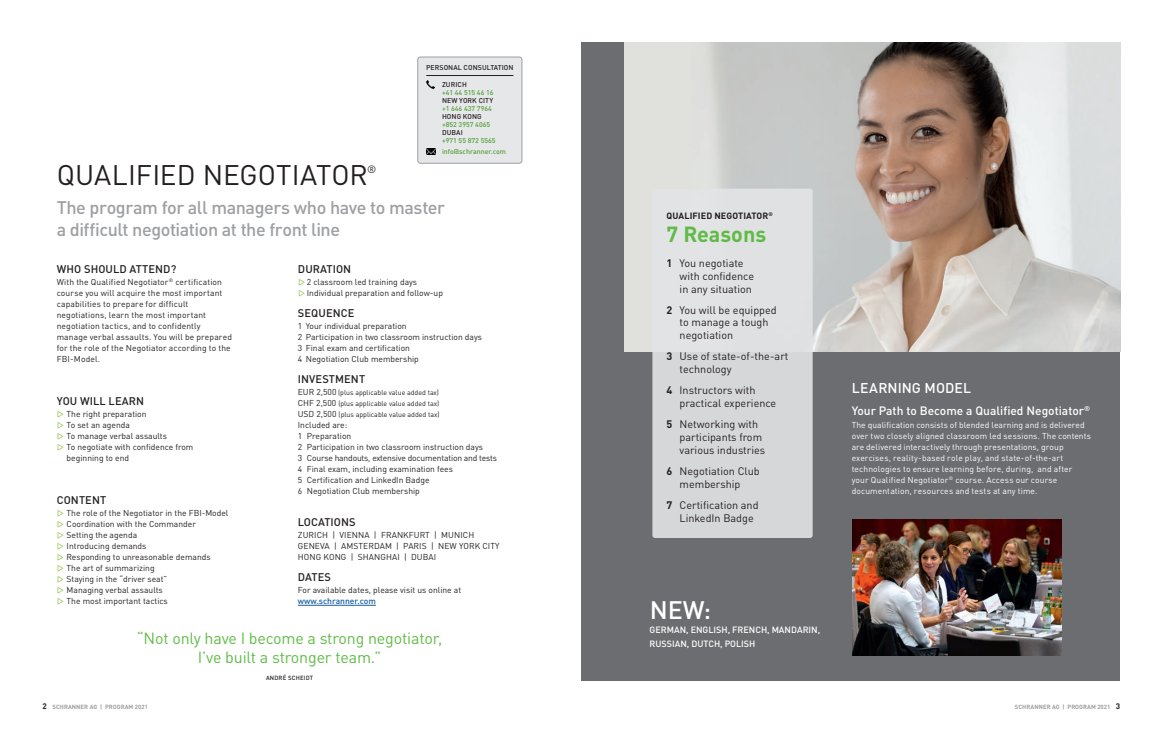
<style>
.page{position:relative;width:1163px;height:738px;background:#fff}
.page>*{position:absolute;margin:0;border:0;box-sizing:border-box;transform-origin:0 0}
.t1{font:28px "DINOT";color:#231f20}
.t2{font:500 25px "DINOT";color:#fff}
.t3{font:700 21.6px "DINOT";color:#60bb46}
.t4{font:500 18px/21.6px "DINOT";letter-spacing:-.025em;color:#9d9fa2}
.t5{font:16px/19px "DINOT";letter-spacing:-.01em;color:#60bb46;text-align:center}
.t6{font:500 14px "DINOT";letter-spacing:.005em;color:#fff}
.t7{font:500 12px "DINOT";color:#fff}
.t8{font:500 11px "DINOT";letter-spacing:.01em;color:#231f20}
.t9{font:10.8px/13px "DINOT";color:#231f20}
.t10{font:10.5px "DINOT";color:#231f20}
.t11{font:500 9px/14px "DINOT";color:#fff}
.t12{font:700 9px "DINOT";letter-spacing:.01em;color:#231f20}
.t13{font:8.5px/11px "DINOT";color:#231f20}
.t14{font:8.5px/11px "DINOT";letter-spacing:.01em;color:#fff}
.t15{font:500 8.5px "DINOT";color:#175d9e}
.t16{font:7px/11px "DINOT";color:#231f20;text-align:justify}
.t17{font:500 7px/11px "DINOT";color:#56a03d}
.t18{font:500 7px "DINOT";letter-spacing:.01em;color:#231f20}
.t19{font:700 6px "DINOT";letter-spacing:.01em;color:#9d9fa2}
.t20{font:500 6px "DINOT";letter-spacing:.03em;color:#231f20}
.s1{font-family:"Netto Icons OT";color:#8bbd3f}
.s2{font-size:8.5px}
.s3{font-weight:700}
.s4{font-size:8px;color:#231f20}
</style>
<div class="page">
<div style="left:581px;top:43px;width:539px;height:637px;background:#6c6d70"></div>
<img style="left:624px;top:43px;width:496px;height:308px">
<img style="left:852px;top:519px;width:209px;height:136px">
<div style="left:652px;top:188px;width:160px;height:349px;background:#d6d7d9;border-radius:3px"></div>
<hr style="left:298px;top:604px;width:78px;height:1px;background:#175d9e">
<div style="left:417px;top:57px;width:105px;height:106px;background:#e6e7e9;border-radius:3px"></div>
<div style="left:417px;top:57px;width:105px;height:106px;border:1px solid #9d9fa2;border-radius:3px"></div>
<svg style="left:426px;top:148px;width:9px;height:6px"></svg>
<svg style="left:426px;top:80px;width:8px;height:8px"></svg>
<hr style="left:426px;top:75px;width:87px;height:1px;background:#231f20">
<h1 class="t1" style="left:57px;top:153px;width:312px">QUALIFIED NEGOTIATOR</h1>
<p class="t10" style="left:367px;top:161px;width:11px">®</p>
<p class="t18" style="left:426px;top:62px;width:89px">PERSONAL CONSULTATION</p>
<p class="t18" style="left:442px;top:79px;width:26px">ZURICH</p>
<p class="t17" style="left:442px;top:86px;width:53px">+41 44 515 46 16</p>
<p class="t18" style="left:442px;top:95px;width:53px">NEW YORK CITY</p>
<p class="t17" style="left:442px;top:102px;width:51px">+1 646 437 7964</p>
<p class="t18" style="left:442px;top:111px;width:41px">HONG KONG</p>
<p class="t17" style="left:442px;top:118px;width:50px">+852 3957 4065</p>
<p class="t18" style="left:442px;top:127px;width:22px">DUBAI</p>
<p class="t17" style="left:442px;top:134px;width:66px">+971 55 872 5565 info@schranner.com</p>
<h3 class="t4" style="left:57px;top:195px;width:390px">The program for all managers who have to master a difficult negotiation at the front line</h3>
<p class="t8" style="left:57px;top:260px;width:121px">WHO SHOULD ATTEND?</p>
<p class="t13" style="left:57px;top:275px;width:177px">With the Qualified Negotiator<sup>®</sup> certification course you will acquire the most important capabilities to prepare for difficult negotiations, learn the most important negotiation tactics, and to confidently manage verbal assaults. You will be prepared for the role of the Negotiator according to the FBI-Model.</p>
<p class="t8" style="left:57px;top:392px;width:89px">YOU WILL LEARN</p>
<p class="t13" style="left:55px;top:407px;width:93px"><span class="s1">&gt;</span>The right preparation</p>
<p class="t13" style="left:55px;top:418px;width:77px"><span class="s1">&gt;</span>To set an agenda</p>
<p class="t13" style="left:55px;top:429px;width:114px"><span class="s1">&gt;</span>To manage verbal assaults</p>
<p class="t13" style="left:55px;top:440px;width:140px"><span class="s1">&gt;</span>To negotiate with confidence from</p>
<p class="t13" style="left:67px;top:451px;width:64px">beginning to end</p>
<p class="t8" style="left:57px;top:491px;width:51px">CONTENT</p>
<p class="t13" style="left:55px;top:506px;width:175px"><span class="s1">&gt;</span>The role of the Negotiator in the FBI-Model <span class="s1">&gt;</span>Coordination with the Commander <span class="s1">&gt;</span>Setting the agenda<br><span class="s1">&gt;</span>Introducing demands<br><span class="s1">&gt;</span>Responding to unreasonable demands <span class="s1">&gt;</span>The art of summarizing<br><span class="s1">&gt;</span>Staying in the “driver seat”<br><span class="s1">&gt;</span>Managing verbal assaults<br><span class="s1">&gt;</span>The most important tactics</p>
<p class="t8" style="left:298px;top:260px;width:55px">DURATION</p>
<p class="t13" style="left:296px;top:275px;width:149px"><span class="s1">&gt;</span>2 classroom led training days <span class="s1">&gt;</span>Individual preparation and follow-up</p>
<p class="t8" style="left:298px;top:304px;width:58px">SEQUENCE</p>
<p class="t13" style="left:298px;top:319px;width:186px">1 Your individual preparation<br>2 Participation in two classroom instruction days 3 Final exam and certification<br>4 Negotiation Club membership</p>
<p class="t8" style="left:298px;top:370px;width:69px">INVESTMENT</p>
<p class="t16" style="left:298px;top:386px;width:143px"><span class="s2">EUR 2,500</span> (plus applicable value added tax)<br><span class="s2">CHF 2,500</span> (plus applicable value added tax)<br><span class="s2">USD 2,500</span> (plus applicable value added tax)</p>
<p class="t13" style="left:298px;top:418px;width:201px">Included are:<br>1 Preparation<br>2 Participation in two classroom instruction days<br>3 Course handouts, extensive documentation and tests 4 Final exam, including examination fees<br>5 Certification and LinkedIn Badge<br>6 Negotiation Club membership</p>
<p class="t8" style="left:298px;top:513px;width:59px">LOCATIONS</p>
<p class="t13" style="left:298px;top:528px;width:203px">ZURICH | VIENNA | FRANKFURT | MUNICH<br>GENEVA | AMSTERDAM | PARIS | NEW YORK CITY<br>HONG KONG | SHANGHAI | DUBAI</p>
<p class="t8" style="left:298px;top:568px;width:35px">DATES</p>
<p class="t13" style="left:298px;top:583px;width:165px">For available dates, please visit us online at</p>
<p class="t15" style="left:298px;top:594px;width:80px">www.schranner.com</p>
<h3 class="t5" style="left:137px;top:626px;width:307px">“Not only have I become a strong negotiator,<br>I’ve built a stronger team.”</h3>
<p class="t20" style="left:266px;top:672px;width:49px">ANDRÉ SCHEIDT</p>
<p class="t12" style="left:666px;top:208px;width:108px">QUALIFIED NEGOTIATOR<sup>®</sup></p>
<h3 class="t3" style="left:666px;top:217px;width:101px">7 Reasons</h3>
<p class="t9" style="left:679px;top:255px;width:76px;text-indent:-13px"><span class="s3">1</span> You negotiate with confidence in any situation</p>
<p class="t9" style="left:679px;top:302px;width:99px;text-indent:-13px"><span class="s3">2</span> You will be equipped to manage a tough negotiation</p>
<p class="t9" style="left:679px;top:349px;width:110px;text-indent:-13px"><span class="s3">3</span> Use of state-of-the-art technology</p>
<p class="t9" style="left:679px;top:383px;width:98px;text-indent:-13px"><span class="s3">4</span> Instructors with practical experience</p>
<p class="t9" style="left:679px;top:416px;width:87px;text-indent:-13px"><span class="s3">5</span> Networking with participants from various industries</p>
<p class="t9" style="left:666px;top:463px;width:95px;text-align:center"><span class="s3">6</span> Negotiation Club membership</p>
<p class="t9" style="left:679px;top:497px;width:80px;text-indent:-13px"><span class="s3">7</span> Certification and<br>LinkedIn Badge</p>
<h2 class="t2" style="left:649px;top:590px;width:63px">NEW:</h2>
<p class="t11" style="left:649px;top:621px;width:172px">GERMAN, ENGLISH, FRENCH, MANDARIN,<br>RUSSIAN, DUTCH, POLISH</p>
<h3 class="t6" style="left:851px;top:376px;width:121px">LEARNING MODEL</h3>
<h3 class="t7" style="left:851px;top:401px;width:240px">Your Path to Become a Qualified Negotiator<sup>®</sup></h3>
<p class="t14" style="left:851px;top:418px;width:241px">The qualification consists of blended learning and is delivered over two closely aligned classroom led sessions. The contents are delivered interactively through presentations, group exercises, reality-based role play, and state-of-the-art technologies to ensure learning before, during, and after your Qualified Negotiator<sup>®</sup> course. Access our course documentation, resources and tests at any time.</p>
<p class="t19" style="left:43px;top:701px;width:107px"><span class="s4">2</span> SCHRANNER AG | PROGRAM 2021</p>
<p class="t19" style="left:1014px;top:701px;width:107px">SCHRANNER AG | PROGRAM 2021 <span class="s4">3</span></p>
</div>
